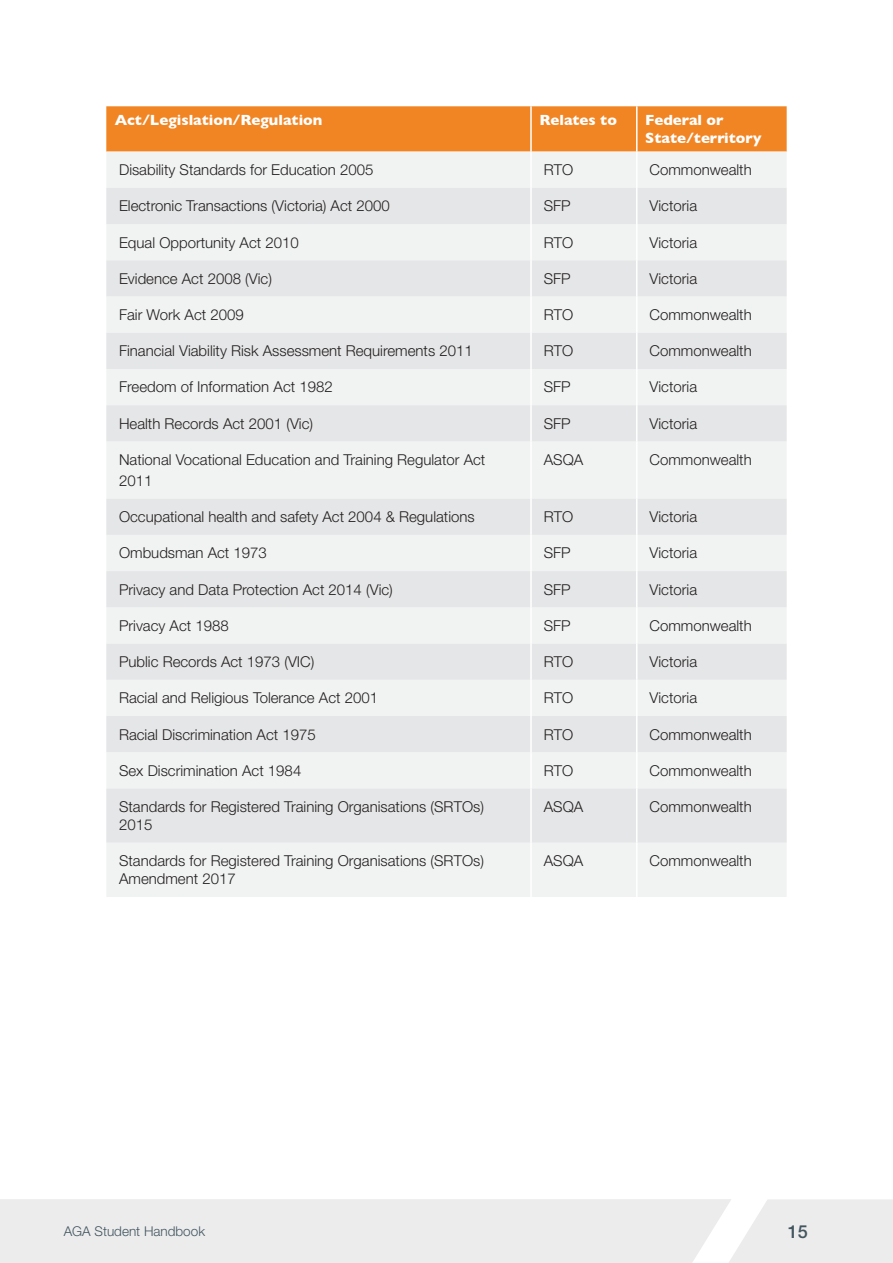
<style>
.page{position:relative;width:893px;height:1263px;background:#fff}
.page>*{position:absolute;margin:0;border:0;box-sizing:border-box;transform-origin:0 0}
.t1{font:500 18px "Helvetica Neue LT Std";color:#435660}
._0__Body{font:300 15px/18px "Helvetica Neue LT Std";color:#231f20}
.t2{font:700 15px/18px "Gill Sans";color:#fff}
.t3{font:300 13.5px "Helvetica Neue LT Std";color:#435660}
</style>
<div class="page">
<div style="left:0;top:1199px;width:715px;height:64px;background:#ececed"></div>
<svg style="left:715px;top:1199px;width:178px;height:64px"></svg>
<div style="left:106px;top:106px;width:681px;height:46px;background:#f18524"></div>
<div style="left:106px;top:152px;width:681px;height:745px;background:#f1f3f3"></div>
<svg style="left:106px;top:188px;width:681px;height:655px;fill:#e5e6e7"></svg>
<hr style="left:530px;top:106px;width:2px;height:46px;background:#fff">
<hr style="left:636px;top:106px;width:1px;height:46px;background:#fff">
<hr style="left:530px;top:643px;width:2px;height:37px;background:#fff">
<hr style="left:636px;top:643px;width:1px;height:37px;background:#fff">
<hr style="left:530px;top:680px;width:2px;height:36px;background:#fff">
<hr style="left:636px;top:680px;width:1px;height:36px;background:#fff">
<hr style="left:530px;top:716px;width:2px;height:36px;background:#fff">
<hr style="left:636px;top:716px;width:1px;height:36px;background:#fff">
<hr style="left:530px;top:752px;width:2px;height:36px;background:#fff">
<hr style="left:636px;top:752px;width:1px;height:36px;background:#fff">
<hr style="left:530px;top:788px;width:2px;height:55px;background:#fff">
<hr style="left:636px;top:788px;width:1px;height:55px;background:#fff">
<hr style="left:530px;top:843px;width:2px;height:54px;background:#fff">
<hr style="left:636px;top:843px;width:1px;height:54px;background:#fff">
<hr style="left:530px;top:152px;width:2px;height:36px;background:#fff">
<hr style="left:636px;top:152px;width:1px;height:36px;background:#fff">
<hr style="left:530px;top:188px;width:2px;height:36px;background:#fff">
<hr style="left:636px;top:188px;width:1px;height:36px;background:#fff">
<hr style="left:530px;top:224px;width:2px;height:36px;background:#fff">
<hr style="left:636px;top:224px;width:1px;height:36px;background:#fff">
<hr style="left:530px;top:260px;width:2px;height:36px;background:#fff">
<hr style="left:636px;top:260px;width:1px;height:36px;background:#fff">
<hr style="left:530px;top:296px;width:2px;height:37px;background:#fff">
<hr style="left:636px;top:296px;width:1px;height:37px;background:#fff">
<hr style="left:530px;top:333px;width:2px;height:36px;background:#fff">
<hr style="left:636px;top:333px;width:1px;height:36px;background:#fff">
<hr style="left:530px;top:369px;width:2px;height:36px;background:#fff">
<hr style="left:636px;top:369px;width:1px;height:36px;background:#fff">
<hr style="left:530px;top:405px;width:2px;height:36px;background:#fff">
<hr style="left:636px;top:405px;width:1px;height:36px;background:#fff">
<hr style="left:530px;top:441px;width:2px;height:58px;background:#fff">
<hr style="left:636px;top:441px;width:1px;height:58px;background:#fff">
<hr style="left:530px;top:499px;width:2px;height:36px;background:#fff">
<hr style="left:636px;top:499px;width:1px;height:36px;background:#fff">
<hr style="left:530px;top:535px;width:2px;height:36px;background:#fff">
<hr style="left:636px;top:535px;width:1px;height:36px;background:#fff">
<hr style="left:530px;top:571px;width:2px;height:36px;background:#fff">
<hr style="left:636px;top:571px;width:1px;height:36px;background:#fff">
<hr style="left:530px;top:607px;width:2px;height:36px;background:#fff">
<hr style="left:636px;top:607px;width:1px;height:36px;background:#fff">
<p class="t2" style="left:115px;top:111px;width:209px">Act/Legislation/Regulation</p>
<p class="t2" style="left:539px;top:111px;width:79px">Relates to</p>
<p class="t2" style="left:645px;top:111px;width:118px">Federal or<br>State/territory</p>
<p class="_0__Body" style="left:119px;top:160px;width:256px">Disability Standards for Education 2005</p>
<p class="_0__Body" style="left:544px;top:160px;width:31px">RTO</p>
<p class="_0__Body" style="left:649px;top:160px;width:104px">Commonwealth</p>
<p class="_0__Body" style="left:119px;top:197px;width:272px">Electronic Transactions (Victoria) Act 2000</p>
<p class="_0__Body" style="left:544px;top:197px;width:28px">SFP</p>
<p class="_0__Body" style="left:649px;top:197px;width:49px">Victoria</p>
<p class="_0__Body" style="left:119px;top:233px;width:181px">Equal Opportunity Act 2010</p>
<p class="_0__Body" style="left:544px;top:233px;width:31px">RTO</p>
<p class="_0__Body" style="left:649px;top:233px;width:49px">Victoria</p>
<p class="_0__Body" style="left:119px;top:269px;width:154px">Evidence Act 2008 (Vic)</p>
<p class="_0__Body" style="left:544px;top:269px;width:28px">SFP</p>
<p class="_0__Body" style="left:649px;top:269px;width:49px">Victoria</p>
<p class="_0__Body" style="left:119px;top:305px;width:126px">Fair Work Act 2009</p>
<p class="_0__Body" style="left:544px;top:305px;width:31px">RTO</p>
<p class="_0__Body" style="left:649px;top:305px;width:104px">Commonwealth</p>
<p class="_0__Body" style="left:119px;top:342px;width:355px">Financial Viability Risk Assessment Requirements 2011</p>
<p class="_0__Body" style="left:544px;top:342px;width:31px">RTO</p>
<p class="_0__Body" style="left:649px;top:342px;width:104px">Commonwealth</p>
<p class="_0__Body" style="left:119px;top:378px;width:215px">Freedom of Information Act 1982</p>
<p class="_0__Body" style="left:544px;top:378px;width:28px">SFP</p>
<p class="_0__Body" style="left:649px;top:378px;width:49px">Victoria</p>
<p class="_0__Body" style="left:119px;top:414px;width:196px">Health Records Act 2001 (Vic)</p>
<p class="_0__Body" style="left:544px;top:414px;width:28px">SFP</p>
<p class="_0__Body" style="left:649px;top:414px;width:49px">Victoria</p>
<p class="_0__Body" style="left:119px;top:449px;width:368px;line-height:21px">National Vocational Education and Training Regulator Act<br>2011</p>
<p class="_0__Body" style="left:544px;top:450px;width:41px">ASQA</p>
<p class="_0__Body" style="left:649px;top:450px;width:104px">Commonwealth</p>
<p class="_0__Body" style="left:119px;top:507px;width:357px">Occupational health and safety Act 2004 &amp; Regulations</p>
<p class="_0__Body" style="left:544px;top:507px;width:31px">RTO</p>
<p class="_0__Body" style="left:649px;top:507px;width:49px">Victoria</p>
<p class="_0__Body" style="left:119px;top:544px;width:149px">Ombudsman Act 1973</p>
<p class="_0__Body" style="left:544px;top:544px;width:28px">SFP</p>
<p class="_0__Body" style="left:649px;top:544px;width:49px">Victoria</p>
<p class="_0__Body" style="left:119px;top:580px;width:275px">Privacy and Data Protection Act 2014 (Vic)</p>
<p class="_0__Body" style="left:544px;top:580px;width:28px">SFP</p>
<p class="_0__Body" style="left:649px;top:580px;width:49px">Victoria</p>
<p class="_0__Body" style="left:119px;top:616px;width:111px">Privacy Act 1988</p>
<p class="_0__Body" style="left:544px;top:616px;width:28px">SFP</p>
<p class="_0__Body" style="left:649px;top:616px;width:104px">Commonwealth</p>
<p class="_0__Body" style="left:119px;top:652px;width:197px">Public Records Act 1973 (VIC)</p>
<p class="_0__Body" style="left:544px;top:652px;width:31px">RTO</p>
<p class="_0__Body" style="left:649px;top:652px;width:49px">Victoria</p>
<p class="_0__Body" style="left:119px;top:689px;width:261px">Racial and Religious Tolerance Act 2001</p>
<p class="_0__Body" style="left:544px;top:689px;width:31px">RTO</p>
<p class="_0__Body" style="left:649px;top:689px;width:49px">Victoria</p>
<p class="_0__Body" style="left:119px;top:725px;width:198px">Racial Discrimination Act 1975</p>
<p class="_0__Body" style="left:544px;top:725px;width:31px">RTO</p>
<p class="_0__Body" style="left:649px;top:725px;width:104px">Commonwealth</p>
<p class="_0__Body" style="left:119px;top:761px;width:184px">Sex Discrimination Act 1984</p>
<p class="_0__Body" style="left:544px;top:761px;width:31px">RTO</p>
<p class="_0__Body" style="left:649px;top:761px;width:104px">Commonwealth</p>
<p class="_0__Body" style="left:119px;top:797px;width:366px">Standards for Registered Training Organisations (SRTOs)<br>2015</p>
<p class="_0__Body" style="left:544px;top:797px;width:41px">ASQA</p>
<p class="_0__Body" style="left:649px;top:797px;width:104px">Commonwealth</p>
<p class="_0__Body" style="left:119px;top:851px;width:366px">Standards for Registered Training Organisations (SRTOs)<br>Amendment 2017</p>
<p class="_0__Body" style="left:544px;top:851px;width:41px">ASQA</p>
<p class="_0__Body" style="left:649px;top:851px;width:104px">Commonwealth</p>
<p class="t3" style="left:64px;top:1223px;width:143px">AGA Student Handbook</p>
<p class="t1" style="left:788px;top:1220px;width:22px">15</p>
</div>
